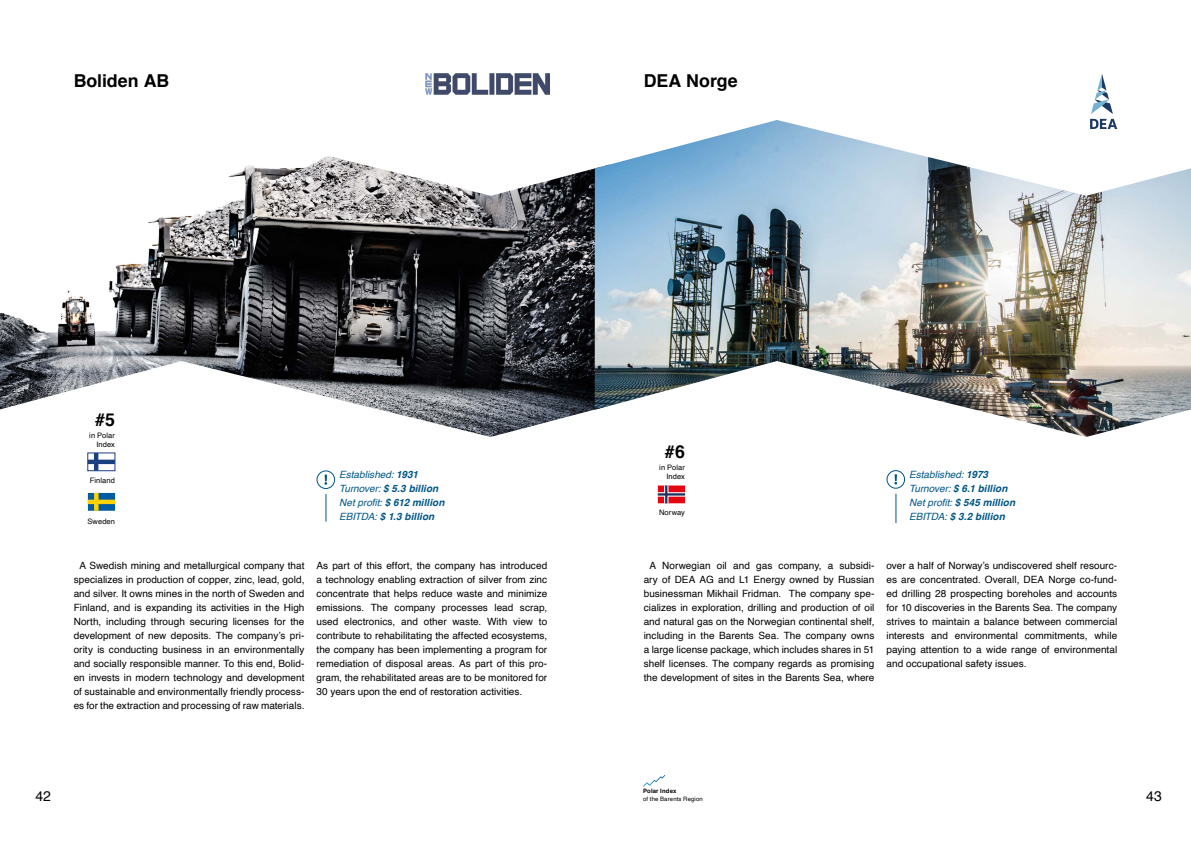
<style>
.page{position:relative;width:1191px;height:842px;background:#fff}
.page>*{position:absolute;margin:0;border:0;box-sizing:border-box;transform-origin:0 0}
.t1{font:700 17.8px "Helvetica";color:#000}
.t2{font:14px "Helvetica";color:#000}
.t3{font:10px/14px "Helvetica";letter-spacing:.005em;color:#000;text-align:center}
.t4{font:italic 10px/14px "Helvetica";letter-spacing:.005em;color:#005686}
.t5{font:7.5px/9px "Helvetica";letter-spacing:.015em;color:#000;text-align:right}
.t6{font:6px "Helvetica";letter-spacing:.02em;color:#000}
.t7{font:700 6px "Helvetica";letter-spacing:.025em;color:#000}
.s1{font-weight:700}
</style>
<div class="page">
<svg style="left:643px;top:775px;width:22px;height:12px"></svg>
<img style="left:0;top:156px;width:595px;height:281px">
<svg style="left:325px;top:494px;width:1px;height:28px"></svg>
<div style="left:316px;top:470px;width:19px;height:19px;border:1px solid #005686;border-radius:50%"></div>
<svg style="left:324px;top:475px;width:3px;height:10px"></svg>
<img style="left:425px;top:74px;width:124px;height:20px">
<svg style="left:88px;top:493px;width:27px;height:18px"></svg>
<svg style="left:87px;top:453px;width:28px;height:18px"></svg>
<svg style="left:895px;top:494px;width:1px;height:29px"></svg>
<div style="left:886px;top:470px;width:19px;height:19px;border:1px solid #005686;border-radius:50%"></div>
<svg style="left:894px;top:474px;width:3px;height:10px"></svg>
<img style="left:595px;top:120px;width:596px;height:317px">
<svg style="left:1090px;top:74px;width:27px;height:55px"></svg>
<svg style="left:658px;top:485px;width:27px;height:18px"></svg>
<h1 class="t1" style="left:74px;top:66px;width:97px">Boliden AB</h1>
<h1 class="t1" style="left:643px;top:66px;width:95px">DEA Norge</h1>
<h1 class="t1" style="left:95px;top:405px;width:21px">#5</h1>
<p class="t5" style="left:89px;top:431px;width:27px">in Polar<br>Index</p>
<h1 class="t1" style="left:665px;top:438px;width:22px">#6</h1>
<p class="t5" style="left:659px;top:463px;width:27px">in Polar<br>Index</p>
<p class="t5" style="left:659px;top:508px;width:27px">Norway</p>
<p class="t5" style="left:90px;top:476px;width:27px">Finland</p>
<p class="t4" style="left:909px;top:468px;width:107px">Established: <span class="s1">1973<br></span>Turnover: <span class="s1">$ 6.1 billion<br></span>Net profit: <span class="s1">$ 545 million<br></span>EBITDA: <span class="s1">$ 3.2 billion</span></p>
<p class="t4" style="left:339px;top:468px;width:107px">Established: <span class="s1">1931<br></span>Turnover: <span class="s1">$ 5.3 billion<br></span>Net profit: <span class="s1">$ 612 million<br></span>EBITDA: <span class="s1">$ 1.3 billion</span></p>
<p class="t5" style="left:87px;top:517px;width:29px">Sweden</p>
<p class="t3" style="left:74px;top:559px;width:232px">A Swedish mining and metallurgical company that specializes in production of copper, zinc, lead, gold, and silver. It owns mines in the north of Sweden and Finland, and is expanding its activities in the High North, including through securing licenses for the development of new deposits. The company’s pri&shy;ority is conducting business in an environmentally and socially responsible manner. To this end, Bolid&shy;en invests in modern technology and development of sustainable and environmentally friendly process&shy;es for the extraction and processing of raw materials.</p>
<p class="t3" style="left:316px;top:559px;width:232px;text-align:justify">As part of this effort, the company has introduced a technology enabling extraction of silver from zinc concentrate that helps reduce waste and minimize emissions. The company processes lead scrap, used electronics, and other waste. With view to contribute to rehabilitating the affected ecosystems, the company has been implementing a program for remediation of disposal areas. As part of this pro&shy;gram, the rehabilitated areas are to be monitored for 30 years upon the end of restoration activities.</p>
<p class="t3" style="left:643px;top:559px;width:232px">A Norwegian oil and gas company, a subsidi&shy;ary of DEA AG and L1 Energy owned by Russian businessman Mikhail Fridman. The company spe&shy;cializes in exploration, drilling and production of oil and natural gas on the Norwegian continental shelf, including in the Barents Sea. The company owns a large license package, which includes shares in 51 shelf licenses. The company regards as promising the development of sites in the Barents Sea, where</p>
<p class="t3" style="left:886px;top:559px;width:232px;text-align:justify">over a half of Norway’s undiscovered shelf resourc&shy;es are concentrated. Overall, DEA Norge co-fund&shy;ed drilling 28 prospecting boreholes and accounts for 10 discoveries in the Barents Sea. The company strives to maintain a balance between commercial interests and environmental commitments, while paying attention to a wide range of environmental and occupational safety issues.</p>
<p class="t7" style="left:643px;top:786px;width:35px">Polar Index</p>
<h2 class="t2" style="left:36px;top:785px;width:17px">42</h2>
<p class="t6" style="left:643px;top:794px;width:61px">of the Barents Region</p>
<h2 class="t2" style="left:1146px;top:785px;width:17px">43</h2>
</div>
